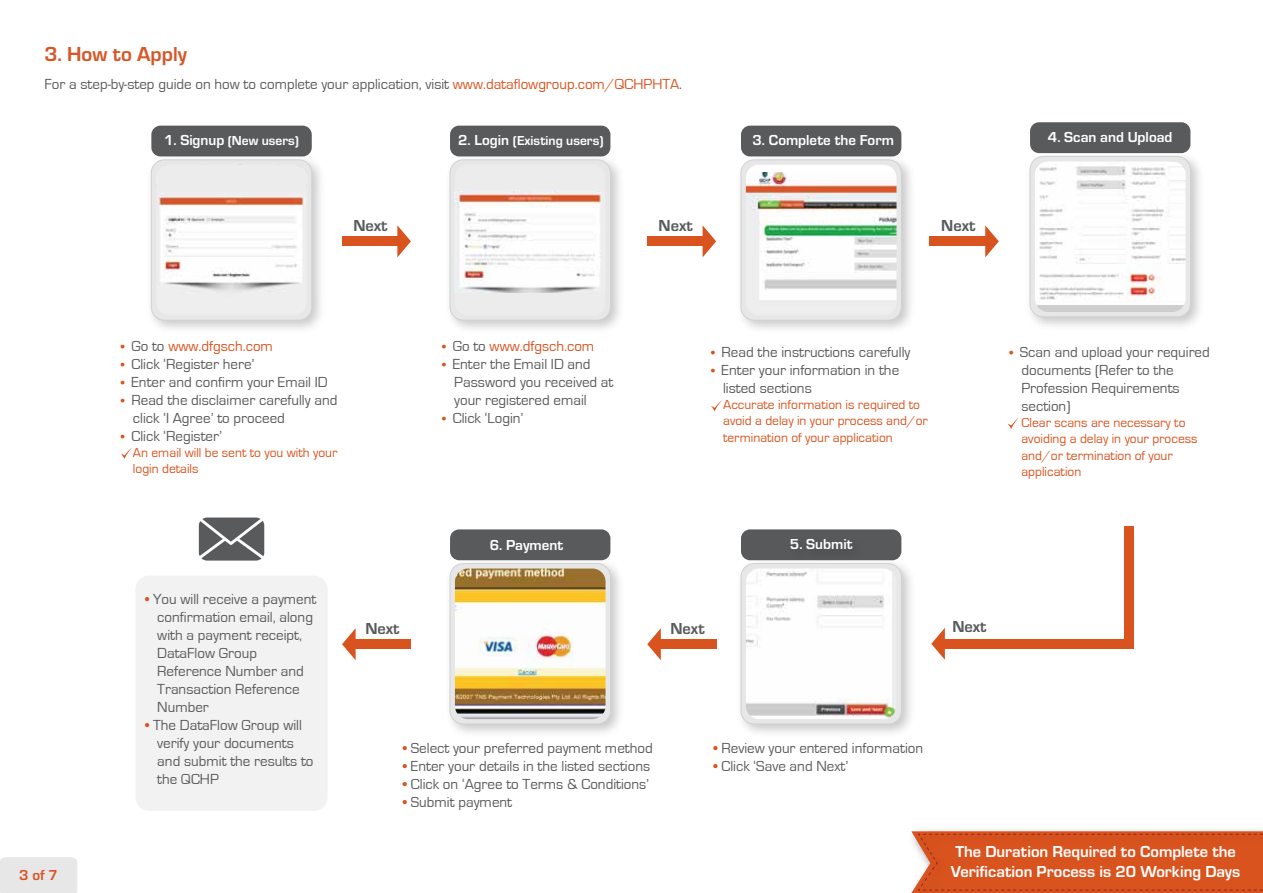
<style>
.page{position:relative;width:1263px;height:893px;background:#fff}
.page>*{position:absolute;margin:0;border:0;box-sizing:border-box;transform-origin:0 0}
.t1{font:700 21px "Eurostile";color:#d85527}
.t2{font:700 16.5px/19.8px "Eurostile";color:#fff}
.t3{font:700 16.5px "Eurostile";color:#595a5c}
.t4{font:15px/18px "Eurostile";color:#58595b}
.t5{font:15px "Eurostile";color:#595a5c}
.t6{font:700 15px "Eurostile";color:#fff}
.t7{font:15px "Eurostile";color:#d9531e}
.t8{font:700 15px "Eurostile";color:#d85527}
.t9{font:13.5px/16.2px "Eurostile";color:#d9531e}
.t10{font:700 13.5px "Eurostile";color:#fff}
.s1{color:#d9531e}
.s2{font-size:15px}
.s3{font-size:13.5px}
.s4{color:#58595b}
.s5{font-size:13.5px;color:#d9531e}
</style>
<div class="page">
<div style="left:135px;top:576px;width:192px;height:235px;background:#f2f2f3;border-radius:14px"></div>
<div style="left:740px;top:529px;width:161px;height:31px;background:#58595b;border-radius:9px"></div>
<img style="left:741px;top:555px;width:170px;height:178px">
<div style="left:740px;top:564px;width:161px;height:160px;background:#e7e7e7;border-radius:13px"></div>
<div style="left:740px;top:563px;width:161px;height:161px;border:1px solid #d1d2d3;border-radius:13px"></div>
<img style="left:781px;top:529px;width:88px;height:36px">
<img style="left:746px;top:569px;width:150px;height:150px">
<div style="left:151px;top:126px;width:161px;height:30px;background:#595a5c;border-radius:9px"></div>
<img style="left:150px;top:151px;width:171px;height:178px">
<div style="left:151px;top:160px;width:161px;height:160px;background:#eee;border-radius:13px"></div>
<div style="left:151px;top:159px;width:161px;height:162px;border:1px solid #d1d2d3;border-radius:13px"></div>
<img style="left:156px;top:192px;width:150px;height:101px">
<div style="left:450px;top:126px;width:160px;height:30px;background:#595a5c;border-radius:9px"></div>
<img style="left:451px;top:151px;width:169px;height:178px">
<div style="left:450px;top:160px;width:160px;height:160px;background:#e7e7e7;border-radius:13px"></div>
<div style="left:449px;top:159px;width:161px;height:162px;border:1px solid #d1d2d3;border-radius:13px"></div>
<img style="left:455px;top:190px;width:149px;height:103px">
<div style="left:740px;top:126px;width:161px;height:30px;background:#595a5c;border-radius:9px"></div>
<img style="left:741px;top:151px;width:170px;height:178px">
<div style="left:740px;top:160px;width:161px;height:160px;background:#e7e7e7;border-radius:13px"></div>
<div style="left:740px;top:159px;width:161px;height:162px;border:1px solid #d1d2d3;border-radius:13px"></div>
<img style="left:745px;top:171px;width:151px;height:129px">
<div style="left:745px;top:165px;width:151px;height:6px;background:#fff"></div>
<svg style="left:199px;top:517px;width:65px;height:44px;background:#767778"></svg>
<div style="left:1029px;top:122px;width:161px;height:31px;background:#595a5c;border-radius:9px"></div>
<img style="left:1030px;top:148px;width:170px;height:178px">
<div style="left:1029px;top:156px;width:161px;height:161px;background:#e7e7e7;border-radius:13px"></div>
<div style="left:1029px;top:156px;width:161px;height:161px;border:1px solid #d1d2d3;border-radius:13px"></div>
<img style="left:1035px;top:161px;width:150px;height:151px">
<div style="left:450px;top:529px;width:160px;height:31px;background:#595a5c;border-radius:9px"></div>
<img style="left:451px;top:555px;width:169px;height:178px">
<div style="left:450px;top:564px;width:160px;height:160px;background:#e7e7e7;border-radius:13px"></div>
<div style="left:449px;top:563px;width:161px;height:161px;border:1px solid #d1d2d3;border-radius:13px"></div>
<img style="left:455px;top:568px;width:150px;height:151px">
<svg style="left:121px;top:448px;width:10px;height:11px"></svg>
<svg style="left:711px;top:401px;width:10px;height:10px"></svg>
<svg style="left:1007px;top:418px;width:11px;height:11px"></svg>
<div style="left:342px;top:236px;width:62px;height:10px;background:#d9531e"></div>
<svg style="left:397px;top:225px;width:14px;height:32px"></svg>
<div style="left:647px;top:236px;width:62px;height:10px;background:#d9531e"></div>
<svg style="left:702px;top:225px;width:14px;height:32px"></svg>
<div style="left:929px;top:236px;width:62px;height:10px;background:#d9531e"></div>
<svg style="left:985px;top:225px;width:13px;height:32px"></svg>
<div style="left:654px;top:639px;width:62px;height:10px;background:#d9531e"></div>
<svg style="left:647px;top:629px;width:13px;height:30px"></svg>
<div style="left:349px;top:639px;width:62px;height:10px;background:#d9531e"></div>
<svg style="left:342px;top:629px;width:13px;height:31px"></svg>
<div style="left:941px;top:639px;width:192px;height:10px;background:#d9531e"></div>
<div style="left:1123px;top:527px;width:10px;height:117px;background:#d9531e"></div>
<svg style="left:931px;top:629px;width:13px;height:30px"></svg>
<div style="left:0;top:857px;width:77px;height:36px;background:#e7e7e7"></div>
<svg style="left:911px;top:831px;width:351px;height:62px;background:#d75724"></svg>
<h1 class="t1" style="left:44px;top:39px;width:144px">3. How to Apply</h1>
<p class="t5" style="left:44px;top:76px;width:639px">For a step-by-step guide on how to complete your application, visit <span class="s1">www.dataflowgroup.com/QCHPHTA</span>.</p>
<p class="t10" style="left:164px;top:131px;width:136px"><span class="s2">1. Signup</span> (New users)</p>
<p class="t10" style="left:458px;top:131px;width:147px"><span class="s2">2. Login</span> (Existing users)</p>
<p class="t6" style="left:752px;top:130px;width:143px">3. Complete the Form</p>
<p class="t3" style="left:353px;top:214px;width:36px">Next</p>
<p class="t3" style="left:658px;top:214px;width:36px">Next</p>
<p class="t3" style="left:941px;top:214px;width:36px">Next</p>
<p class="t6" style="left:1047px;top:126px;width:126px">4. Scan and Upload</p>
<p class="t7" style="left:121px;top:338px;width:153px"><span class="s3">•</span> <span class="s4">Go to</span> www.dfgsch.com</p>
<p class="t4" style="left:121px;top:355px;width:135px"><span class="s5">•</span> Click ‘Register here’</p>
<p class="t4" style="left:121px;top:373px;width:208px"><span class="s5">•</span> Enter and confirm your Email ID</p>
<p class="t4" style="left:133px;top:391px;width:206px;text-indent:-12px"><span class="s5">•</span> Read the disclaimer carefully and click ‘I Agree’ to proceed</p>
<p class="t4" style="left:121px;top:427px;width:103px"><span class="s5">•</span> Click ‘Register’</p>
<p class="t9" style="left:133px;top:444px;width:206px">An email will be sent to you with your login details</p>
<p class="t4" style="left:157px;top:591px;width:161px;text-indent:-12px"><span class="s1">•</span> You will receive a payment confirmation email, along with a payment receipt,<br>DataFlow Group<br>Reference Number and<br>Transaction Reference<br>Number</p>
<p class="t4" style="left:157px;top:717px;width:158px;text-indent:-12px"><span class="s1">•</span> The DataFlow Group will verify your documents and submit the results to the QCHP</p>
<p class="t7" style="left:442px;top:338px;width:153px"><span class="s3">•</span> <span class="s4">Go to</span> www.dfgsch.com</p>
<p class="t4" style="left:454px;top:355px;width:161px;text-indent:-12px"><span class="s5">•</span> Enter the Email ID and<br>Password you received at your registered email</p>
<p class="t4" style="left:442px;top:409px;width:83px"><span class="s5">•</span> Click ‘Login’</p>
<p class="t6" style="left:489px;top:534px;width:75px">6. Payment</p>
<p class="t4" style="left:711px;top:343px;width:201px"><span class="s5">•</span> Read the instructions carefully</p>
<p class="t4" style="left:723px;top:361px;width:177px;text-indent:-12px"><span class="s5">•</span> Enter your information in the listed sections</p>
<p class="t9" style="left:723px;top:397px;width:206px">Accurate information is required to avoid a delay in your process and/or termination of your application</p>
<p class="t6" style="left:789px;top:533px;width:64px">5. Submit</p>
<p class="t4" style="left:1021px;top:343px;width:190px;text-indent:-12px"><span class="s5">•</span> Scan and upload your required documents (Refer to the<br>Profession Requirements section)</p>
<p class="t9" style="left:1021px;top:415px;width:178px">Clear scans are necessary to avoiding a delay in your process and/or termination of your application</p>
<p class="t3" style="left:365px;top:616px;width:36px">Next</p>
<p class="t3" style="left:670px;top:616px;width:36px">Next</p>
<p class="t3" style="left:952px;top:615px;width:36px">Next</p>
<p class="t4" style="left:403px;top:739px;width:251px"><span class="s1">•</span> Select your preferred payment method</p>
<p class="t4" style="left:403px;top:757px;width:249px"><span class="s1">•</span> Enter your details in the listed sections</p>
<p class="t4" style="left:403px;top:775px;width:248px"><span class="s1">•</span> Click on ‘Agree to Terms &amp; Conditions’</p>
<p class="t4" style="left:403px;top:793px;width:111px"><span class="s1">•</span> Submit payment</p>
<p class="t5" style="left:713px;top:740px;width:211px"><span class="s1">•</span> Review your entered information</p>
<p class="t5" style="left:713px;top:758px;width:136px"><span class="s1">•</span> Click ‘Save and Next’</p>
<p class="t8" style="left:19px;top:865px;width:40px">3 of 7</p>
<p class="t2" style="left:950px;top:840px;width:291px">The Duration Required to Complete the<br>Verification Process is 20 Working Days</p>
</div>
